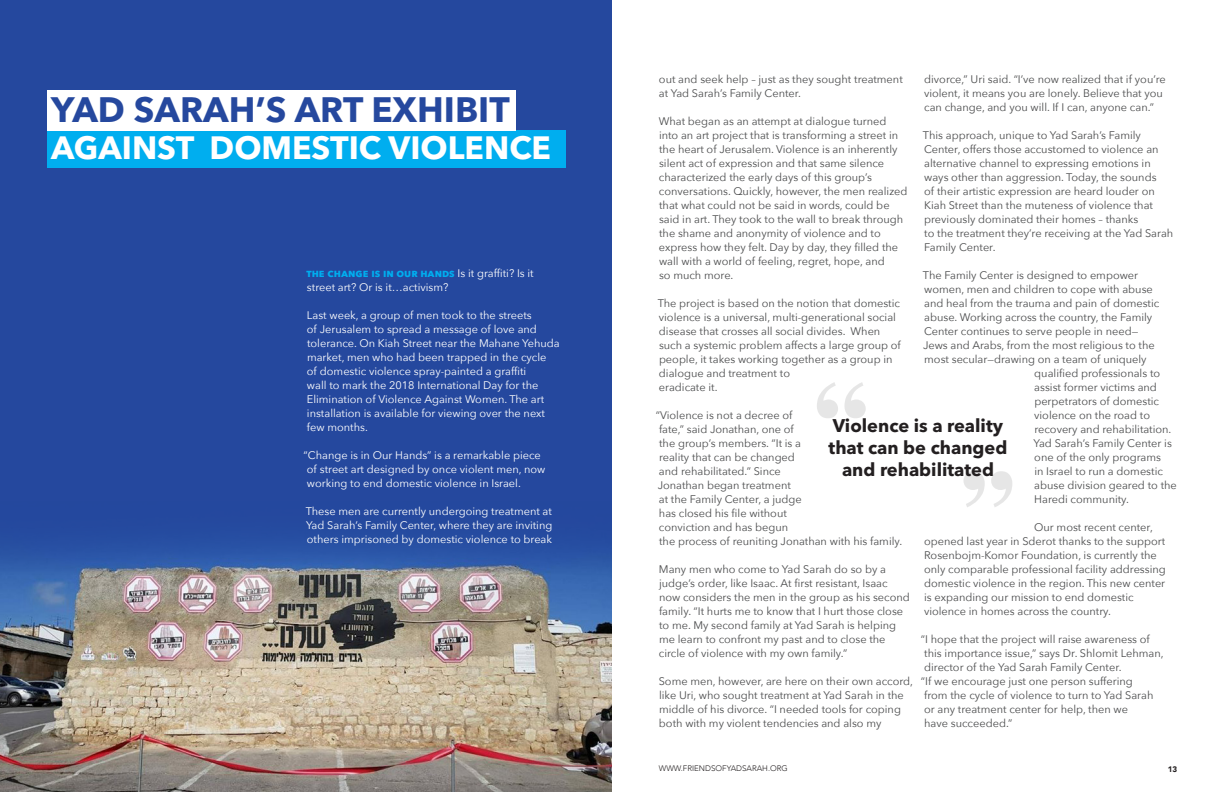
<style>
.page{position:relative;width:1224px;height:792px;background:#fff}
.page>*{position:absolute;margin:0;border:0;box-sizing:border-box;transform-origin:0 0}
.t1{font:700 35px "Avenir Next LT Pro";color:#25489e}
.t2{font:700 32px "Avenir Next LT Pro";color:#fff}
.t3{font:700 18.2px/21.8px "Avenir Next LT Pro";color:#231f20;text-align:center}
.t4{font:11px/14px "Avenir Next";color:#4b4c4d}
.t5{font:11px/14px "Avenir Next";color:#fff}
.t6{font:300 8px "Avenir";color:#231f20}
.t7{font:900 8px "Avenir";color:#231f20}
.s1{font-weight:700;color:#00aeef}
</style>
<div class="page">
<div style="left:0;top:0;width:612px;height:792px;background:#25489e"></div>
<img style="left:0;top:546px;width:612px;height:246px">
<svg style="left:817px;top:382px;width:49px;height:36px"></svg>
<svg style="left:963px;top:471px;width:49px;height:36px"></svg>
<div style="left:47px;top:130px;width:518px;height:38px;background:#00aeef"></div>
<div style="left:47px;top:90px;width:469px;height:40px;background:#fff"></div>
<p class="t1" style="left:51px;top:89px;width:460px">YAD SARAH’S ART EXHIBIT</p>
<p class="t2" style="left:51px;top:129px;width:501px">AGAINST DOMESTIC VIOLENCE</p>
<p class="t5" style="left:306px;top:265px;width:229px"><span class="s1">the change is in our hands</span> Is it graffiti? Is it street art? Or is it…activism?</p>
<p class="t5" style="left:307px;top:307px;width:254px">Last week, a group of men took to the streets<br>of Jerusalem to spread a message of love and tolerance. On Kiah Street near the Mahane Yehuda market, men who had been trapped in the cycle<br>of domestic violence spray-painted a graffiti<br>wall to mark the 2018 International Day for the Elimination of Violence Against Women. The art installation is available for viewing over the next few months.</p>
<p class="t5" style="left:304px;top:447px;width:243px">“Change is in Our Hands” is a remarkable piece of street art designed by once violent men, now working to end domestic violence in Israel.</p>
<p class="t5" style="left:306px;top:503px;width:248px;text-align:justify">These men are currently undergoing treatment at Yad Sarah’s Family Center, where they are inviting others imprisoned by domestic violence to break</p>
<p class="t4" style="left:924px;top:72px;width:243px">divorce,” Uri said. “I’ve now realized that if you’re violent, it means you are lonely. Believe that you can change, and you will. If I can, anyone can.”</p>
<p class="t4" style="left:923px;top:128px;width:252px">This approach, unique to Yad Sarah’s Family Center, offers those accustomed to violence an alternative channel to expressing emotions in ways other than aggression. Today, the sounds<br>of their artistic expression are heard louder on Kiah Street than the muteness of violence that previously dominated their homes – thanks<br>to the treatment they’re receiving at the Yad Sarah Family Center.</p>
<p class="t4" style="left:923px;top:268px;width:217px">The Family Center is designed to empower</p>
<p class="t4" style="left:924px;top:282px;width:230px">women, men and children to cope with abuse</p>
<p class="t4" style="left:924px;top:296px;width:237px">and heal from the trauma and pain of domestic</p>
<p class="t4" style="left:924px;top:310px;width:230px">abuse. Working across the country, the Family</p>
<p class="t4" style="left:924px;top:324px;width:216px">Center continues to serve people in need—</p>
<p class="t4" style="left:923px;top:338px;width:233px">Jews and Arabs, from the most religious to the</p>
<p class="t4" style="left:924px;top:352px;width:224px">most secular—drawing on a team of uniquely</p>
<p class="t4" style="left:1034px;top:366px;width:127px">qualified professionals to</p>
<p class="t4" style="left:1034px;top:380px;width:124px">assist former victims and</p>
<p class="t4" style="left:1034px;top:394px;width:126px">perpetrators of domestic</p>
<p class="t4" style="left:1034px;top:408px;width:117px">violence on the road to</p>
<p class="t4" style="left:1034px;top:422px;width:139px">recovery and rehabilitation.</p>
<p class="t4" style="left:1033px;top:436px;width:140px">Yad Sarah’s Family Center is</p>
<p class="t4" style="left:1034px;top:450px;width:128px">one of the only programs</p>
<p class="t4" style="left:1034px;top:464px;width:130px">in Israel to run a domestic</p>
<p class="t4" style="left:1034px;top:478px;width:144px">abuse division geared to the</p>
<p class="t4" style="left:1034px;top:492px;width:96px">Haredi community.</p>
<p class="t4" style="left:924px;top:520px;width:243px;text-indent:110px">Our most recent center, opened last year in Sderot thanks to the support Rosenbojm-Komor Foundation, is currently the only comparable professional facility addressing domestic violence in the region. This new center is expanding our mission to end domestic violence in homes across the country.</p>
<p class="t4" style="left:921px;top:632px;width:230px">“I hope that the project will raise awareness of</p>
<p class="t4" style="left:924px;top:646px;width:241px">this importance issue,” says Dr. Shlomit Lehman,</p>
<p class="t4" style="left:924px;top:660px;width:199px">director of the Yad Sarah Family Center.</p>
<p class="t4" style="left:921px;top:674px;width:213px">“If we encourage just one person suffering</p>
<p class="t4" style="left:924px;top:688px;width:231px">from the cycle of violence to turn to Yad Sarah</p>
<p class="t4" style="left:924px;top:702px;width:205px">or any treatment center for help, then we</p>
<p class="t4" style="left:924px;top:716px;width:90px">have succeeded.”</p>
<p class="t4" style="left:659px;top:72px;width:245px">out and seek help – just as they sought treatment at Yad Sarah’s Family Center.</p>
<p class="t4" style="left:659px;top:114px;width:250px">What began as an attempt at dialogue turned into an art project that is transforming a street in the heart of Jerusalem. Violence is an inherently silent act of expression and that same silence characterized the early days of this group’s conversations. Quickly, however, the men realized that what could not be said in words, could be said in art. They took to the wall to break through the shame and anonymity of violence and to express how they felt. Day by day, they filled the wall with a world of feeling, regret, hope, and<br>so much more.</p>
<p class="t4" style="left:658px;top:296px;width:245px">The project is based on the notion that domestic violence is a universal, multi-generational social disease that crosses all social divides. When such a systemic problem affects a large group of people, it takes working together as a group in dialogue and treatment to<br>eradicate it.</p>
<p class="t4" style="left:656px;top:408px;width:248px">“Violence is not a decree of<br>fate,” said Jonathan, one of<br>the group’s members. “It is a<br>reality that can be changed<br>and rehabilitated.” Since<br>Jonathan began treatment<br>at the Family Center, a judge<br>has closed his file without<br>conviction and has begun<br>the process of reuniting Jonathan with his family.</p>
<p class="t4" style="left:659px;top:562px;width:252px">Many men who come to Yad Sarah do so by a judge’s order, like Isaac. At first resistant, Isaac now considers the men in the group as his second family. “It hurts me to know that I hurt those close to me. My second family at Yad Sarah is helping me learn to confront my past and to close the circle of violence with my own family.”</p>
<p class="t4" style="left:659px;top:674px;width:256px">Some men, however, are here on their own accord, like Uri, who sought treatment at Yad Sarah in the middle of his divorce. “I needed tools for coping both with my violent tendencies and also my</p>
<p class="t3" style="left:829px;top:415px;width:180px">Violence is a reality that can be changed and rehabilitated</p>
<p class="t6" style="left:659px;top:764px;width:130px">WWW.FRIENDSOFYADSARAH.ORG</p>
<p class="t7" style="left:1168px;top:762px;width:11px">13</p>
</div>
